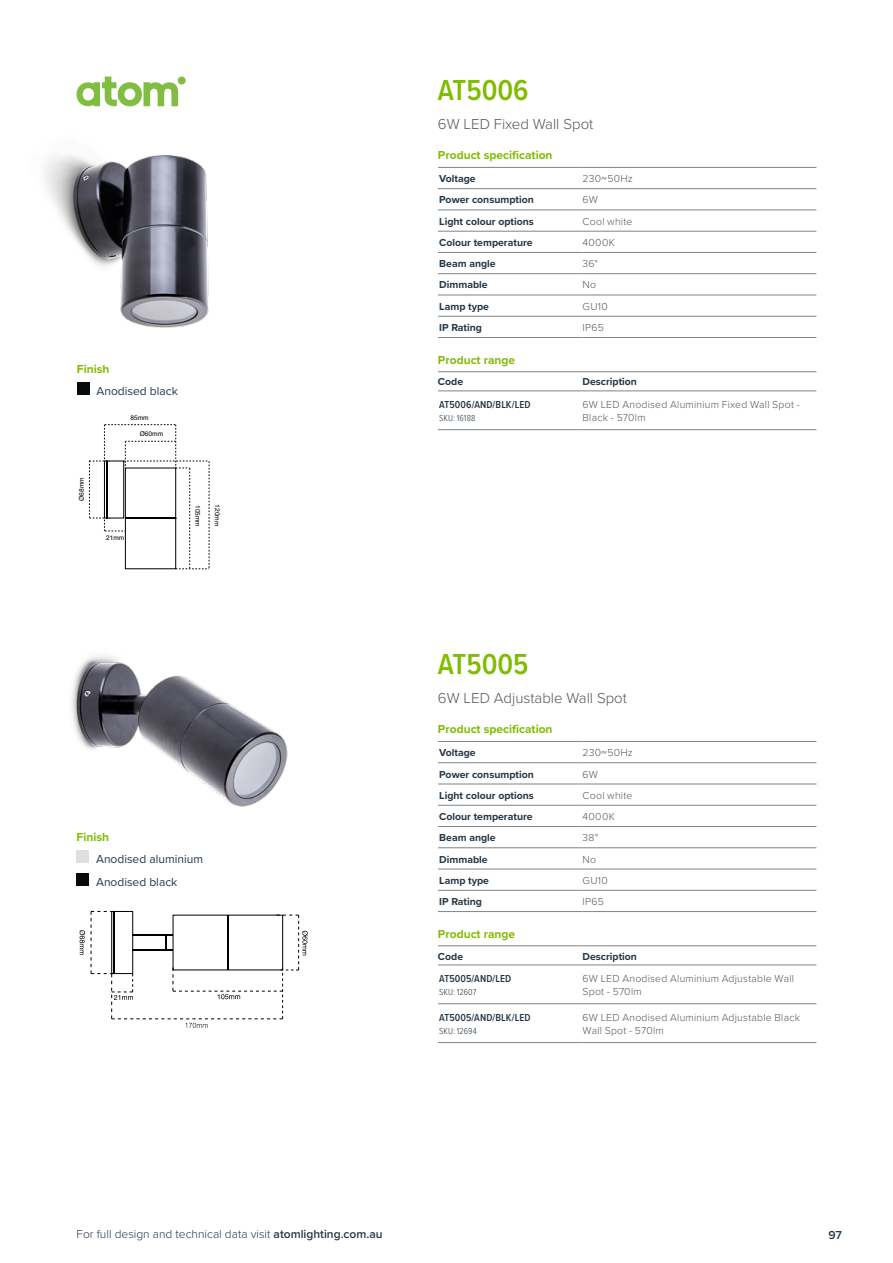
<style>
.page{position:relative;width:893px;height:1263px;background:#fff}
.page>*{position:absolute;margin:0;border:0;box-sizing:border-box;transform-origin:0 0}
.NEW_AT_H1_PMS_376_C{font:600 30px "Proxima Nova Cond";color:#80bc00}
.Product_Description{font:300 15px "Proxima Nova";color:#56565a}
.ATOM_Table_Main_head{font:700 12px "Proxima Nova";color:#80bc00}
.t1{font:300 12px "Proxima Nova";color:#263746}
.Finish_Body_copy{font:12px "Proxima Nova";color:#263746}
.t2{font:600 12px "Proxima Nova";color:#263746}
.Body_copy_PMS_Cool_g{font:300 10.5px/13.5px "Proxima Nova";letter-spacing:.02em;color:#56565a}
.Table_heading_Bold_P{font:700 10.5px "Proxima Nova";color:#263746}
.Product_code_CONDENS{font:600 10.5px "Proxima Nova Cond";letter-spacing:.01em;color:#263746}
.AT-EV_SKU_Heading_PM{font:300 9px "Proxima Nova Cond";letter-spacing:.015em;color:#263746}
.t3{font:6.6px "Helvetica";letter-spacing:-.005em;color:#000}
.s1{font-weight:400}
.s2{font-weight:600}
</style>
<div class="page">
<svg style="left:77px;top:77px;width:101px;height:29px"></svg>
<div style="left:178px;top:77px;width:8px;height:7px;background:#81bd41;border-radius:50%"></div>
<div style="left:77px;top:382px;width:13px;height:13px;background:#080c09"></div>
<img style="left:44px;top:155px;width:165px;height:173px">
<svg style="left:89px;top:424px;width:121px;height:145px"></svg>
<img style="left:72px;top:655px;width:216px;height:152px">
<svg style="left:91px;top:910px;width:217px;height:118px"></svg>
<svg style="left:80px;top:930px;width:5px;height:25px"></svg>
<div style="left:77px;top:850px;width:12px;height:13px;background:#dfdee0"></div>
<div style="left:77px;top:873px;width:12px;height:12px;background:#080c09"></div>
<hr style="left:438px;top:741px;width:145px;height:1px;background:#808387">
<hr style="left:583px;top:741px;width:233px;height:1px;background:#808387">
<hr style="left:438px;top:762px;width:145px;height:1px;background:#808387">
<hr style="left:583px;top:762px;width:233px;height:1px;background:#808387">
<hr style="left:438px;top:784px;width:145px;height:1px;background:#808387">
<hr style="left:583px;top:784px;width:233px;height:1px;background:#808387">
<hr style="left:438px;top:805px;width:145px;height:1px;background:#808387">
<hr style="left:583px;top:805px;width:233px;height:1px;background:#808387">
<hr style="left:438px;top:826px;width:145px;height:1px;background:#808387">
<hr style="left:583px;top:826px;width:233px;height:1px;background:#808387">
<hr style="left:438px;top:847px;width:145px;height:1px;background:#808387">
<hr style="left:583px;top:847px;width:233px;height:1px;background:#808387">
<hr style="left:438px;top:869px;width:145px;height:1px;background:#808387">
<hr style="left:583px;top:869px;width:233px;height:1px;background:#808387">
<hr style="left:438px;top:890px;width:145px;height:1px;background:#808387">
<hr style="left:583px;top:890px;width:233px;height:1px;background:#808387">
<hr style="left:438px;top:911px;width:145px;height:1px;background:#808387">
<hr style="left:583px;top:911px;width:233px;height:1px;background:#808387">
<hr style="left:438px;top:1003px;width:145px;height:1px;background:#808387">
<hr style="left:583px;top:1003px;width:233px;height:1px;background:#808387">
<hr style="left:438px;top:1042px;width:145px;height:1px;background:#808387">
<hr style="left:583px;top:1042px;width:233px;height:1px;background:#808387">
<hr style="left:438px;top:945px;width:145px;height:1px;background:#808387">
<hr style="left:583px;top:945px;width:233px;height:1px;background:#808387">
<hr style="left:438px;top:965px;width:145px;height:1px;background:#808387">
<hr style="left:583px;top:965px;width:233px;height:1px;background:#808387">
<hr style="left:438px;top:167px;width:145px;height:1px;background:#808387">
<hr style="left:583px;top:167px;width:233px;height:1px;background:#808387">
<hr style="left:438px;top:188px;width:145px;height:1px;background:#808387">
<hr style="left:583px;top:188px;width:233px;height:1px;background:#808387">
<hr style="left:438px;top:210px;width:145px;height:1px;background:#808387">
<hr style="left:583px;top:210px;width:233px;height:1px;background:#808387">
<hr style="left:438px;top:231px;width:145px;height:1px;background:#808387">
<hr style="left:583px;top:231px;width:233px;height:1px;background:#808387">
<hr style="left:438px;top:252px;width:145px;height:1px;background:#808387">
<hr style="left:583px;top:252px;width:233px;height:1px;background:#808387">
<hr style="left:438px;top:273px;width:145px;height:1px;background:#808387">
<hr style="left:583px;top:273px;width:233px;height:1px;background:#808387">
<hr style="left:438px;top:295px;width:145px;height:1px;background:#808387">
<hr style="left:583px;top:295px;width:233px;height:1px;background:#808387">
<hr style="left:438px;top:316px;width:145px;height:1px;background:#808387">
<hr style="left:583px;top:316px;width:233px;height:1px;background:#808387">
<hr style="left:438px;top:337px;width:145px;height:1px;background:#808387">
<hr style="left:583px;top:337px;width:233px;height:1px;background:#808387">
<hr style="left:438px;top:429px;width:145px;height:1px;background:#808387">
<hr style="left:583px;top:429px;width:233px;height:1px;background:#808387">
<hr style="left:438px;top:371px;width:145px;height:1px;background:#808387">
<hr style="left:583px;top:371px;width:233px;height:1px;background:#808387">
<hr style="left:438px;top:391px;width:145px;height:1px;background:#808387">
<hr style="left:583px;top:391px;width:233px;height:1px;background:#808387">
<p class="ATOM_Table_Main_head" style="left:77px;top:360px;width:34px">Finish</p>
<p class="Finish_Body_copy" style="left:97px;top:382px;width:83px">Anodised black</p>
<p class="t3" style="left:78px;top:501px;width:25px;rotate:-90deg">Ø68mm</p>
<p class="t3" style="left:131px;top:413px;width:20px">85mm</p>
<p class="t3" style="left:140px;top:430px;width:25px">Ø60mm</p>
<p class="t3" style="left:106px;top:534px;width:20px">21mm</p>
<p class="t3" style="left:202px;top:505px;width:23px;rotate:90deg">105mm</p>
<p class="t3" style="left:221px;top:504px;width:23px;rotate:91deg">120mm</p>
<p class="ATOM_Table_Main_head" style="left:77px;top:828px;width:34px">Finish</p>
<p class="Finish_Body_copy" style="left:96px;top:850px;width:108px">Anodised aluminium</p>
<p class="Finish_Body_copy" style="left:96px;top:872px;width:83px">Anodised black</p>
<p class="NEW_AT_H1_PMS_376_C" style="left:438px;top:68px;width:92px">AT5006</p>
<p class="Product_Description" style="left:438px;top:113px;width:157px">6W LED Fixed Wall Spot</p>
<p class="ATOM_Table_Main_head" style="left:438px;top:146px;width:116px">Product specification</p>
<p class="Table_heading_Bold_P" style="left:439px;top:171px;width:38px">Voltage</p>
<p class="Body_copy_PMS_Cool_g" style="left:583px;top:171px;width:52px">230<span class="s1">~</span>50Hz</p>
<p class="Table_heading_Bold_P" style="left:439px;top:192px;width:96px">Power consumption</p>
<p class="Body_copy_PMS_Cool_g" style="left:583px;top:193px;width:17px">6W</p>
<p class="Table_heading_Bold_P" style="left:439px;top:213px;width:96px">Light colour options</p>
<p class="Body_copy_PMS_Cool_g" style="left:583px;top:214px;width:51px">Cool white</p>
<p class="Table_heading_Bold_P" style="left:439px;top:235px;width:95px">Colour temperature</p>
<p class="Body_copy_PMS_Cool_g" style="left:583px;top:235px;width:34px">4000K</p>
<p class="Table_heading_Bold_P" style="left:439px;top:256px;width:58px">Beam angle</p>
<p class="Body_copy_PMS_Cool_g" style="left:583px;top:256px;width:17px">36°</p>
<p class="Table_heading_Bold_P" style="left:439px;top:277px;width:50px">Dimmable</p>
<p class="Body_copy_PMS_Cool_g" style="left:583px;top:278px;width:15px">No</p>
<p class="Table_heading_Bold_P" style="left:439px;top:298px;width:51px">Lamp type</p>
<p class="Body_copy_PMS_Cool_g" style="left:583px;top:299px;width:27px">GU10</p>
<p class="Table_heading_Bold_P" style="left:439px;top:320px;width:44px">IP Rating</p>
<p class="Body_copy_PMS_Cool_g" style="left:583px;top:320px;width:23px">IP65</p>
<p class="ATOM_Table_Main_head" style="left:438px;top:351px;width:79px">Product range</p>
<p class="Table_heading_Bold_P" style="left:438px;top:374px;width:27px">Code</p>
<p class="Table_heading_Bold_P" style="left:583px;top:374px;width:56px">Description</p>
<p class="Product_code_CONDENS" style="left:439px;top:396px;width:93px">AT5006/AND/BLK/LED</p>
<p class="AT-EV_SKU_Heading_PM" style="left:439px;top:412px;width:38px">SKU: 16188</p>
<p class="Body_copy_PMS_Cool_g" style="left:583px;top:397px;width:219px">6W LED Anodised Aluminium Fixed Wall Spot -<br>Black - 570lm</p>
<p class="NEW_AT_H1_PMS_376_C" style="left:438px;top:642px;width:92px">AT5005</p>
<p class="Product_Description" style="left:438px;top:687px;width:190px">6W LED Adjustable Wall Spot</p>
<p class="ATOM_Table_Main_head" style="left:438px;top:720px;width:116px">Product specification</p>
<p class="Table_heading_Bold_P" style="left:439px;top:745px;width:38px">Voltage</p>
<p class="Body_copy_PMS_Cool_g" style="left:583px;top:745px;width:52px">230<span class="s1">~</span>50Hz</p>
<p class="Table_heading_Bold_P" style="left:439px;top:766px;width:96px">Power consumption</p>
<p class="Body_copy_PMS_Cool_g" style="left:583px;top:767px;width:17px">6W</p>
<p class="Table_heading_Bold_P" style="left:439px;top:787px;width:96px">Light colour options</p>
<p class="Body_copy_PMS_Cool_g" style="left:583px;top:788px;width:51px">Cool white</p>
<p class="Table_heading_Bold_P" style="left:439px;top:809px;width:95px">Colour temperature</p>
<p class="Body_copy_PMS_Cool_g" style="left:583px;top:809px;width:34px">4000K</p>
<p class="Table_heading_Bold_P" style="left:439px;top:830px;width:58px">Beam angle</p>
<p class="Body_copy_PMS_Cool_g" style="left:583px;top:830px;width:17px">38°</p>
<p class="Table_heading_Bold_P" style="left:439px;top:851px;width:50px">Dimmable</p>
<p class="Body_copy_PMS_Cool_g" style="left:583px;top:852px;width:15px">No</p>
<p class="Table_heading_Bold_P" style="left:439px;top:872px;width:51px">Lamp type</p>
<p class="Body_copy_PMS_Cool_g" style="left:583px;top:873px;width:27px">GU10</p>
<p class="Table_heading_Bold_P" style="left:439px;top:894px;width:44px">IP Rating</p>
<p class="Body_copy_PMS_Cool_g" style="left:583px;top:894px;width:23px">IP65</p>
<p class="ATOM_Table_Main_head" style="left:438px;top:925px;width:79px">Product range</p>
<p class="Table_heading_Bold_P" style="left:438px;top:948px;width:27px">Code</p>
<p class="Table_heading_Bold_P" style="left:583px;top:948px;width:56px">Description</p>
<p class="Product_code_CONDENS" style="left:439px;top:970px;width:73px">AT5005/AND/LED</p>
<p class="AT-EV_SKU_Heading_PM" style="left:439px;top:986px;width:39px">SKU: 12607</p>
<p class="Body_copy_PMS_Cool_g" style="left:583px;top:971px;width:213px">6W LED Anodised Aluminium Adjustable Wall<br>Spot - 570lm</p>
<p class="Product_code_CONDENS" style="left:439px;top:1009px;width:93px">AT5005/AND/BLK/LED</p>
<p class="AT-EV_SKU_Heading_PM" style="left:439px;top:1024px;width:39px">SKU: 12694</p>
<p class="Body_copy_PMS_Cool_g" style="left:583px;top:1010px;width:219px">6W LED Anodised Aluminium Adjustable Black<br>Wall Spot - 570lm</p>
<p class="t1" style="left:77px;top:1225px;width:308px">For full design and technical data visit <span class="s2">atomlighting.com.au</span></p>
<p class="t2" style="left:828px;top:1225px;width:15px">97</p>
</div>
